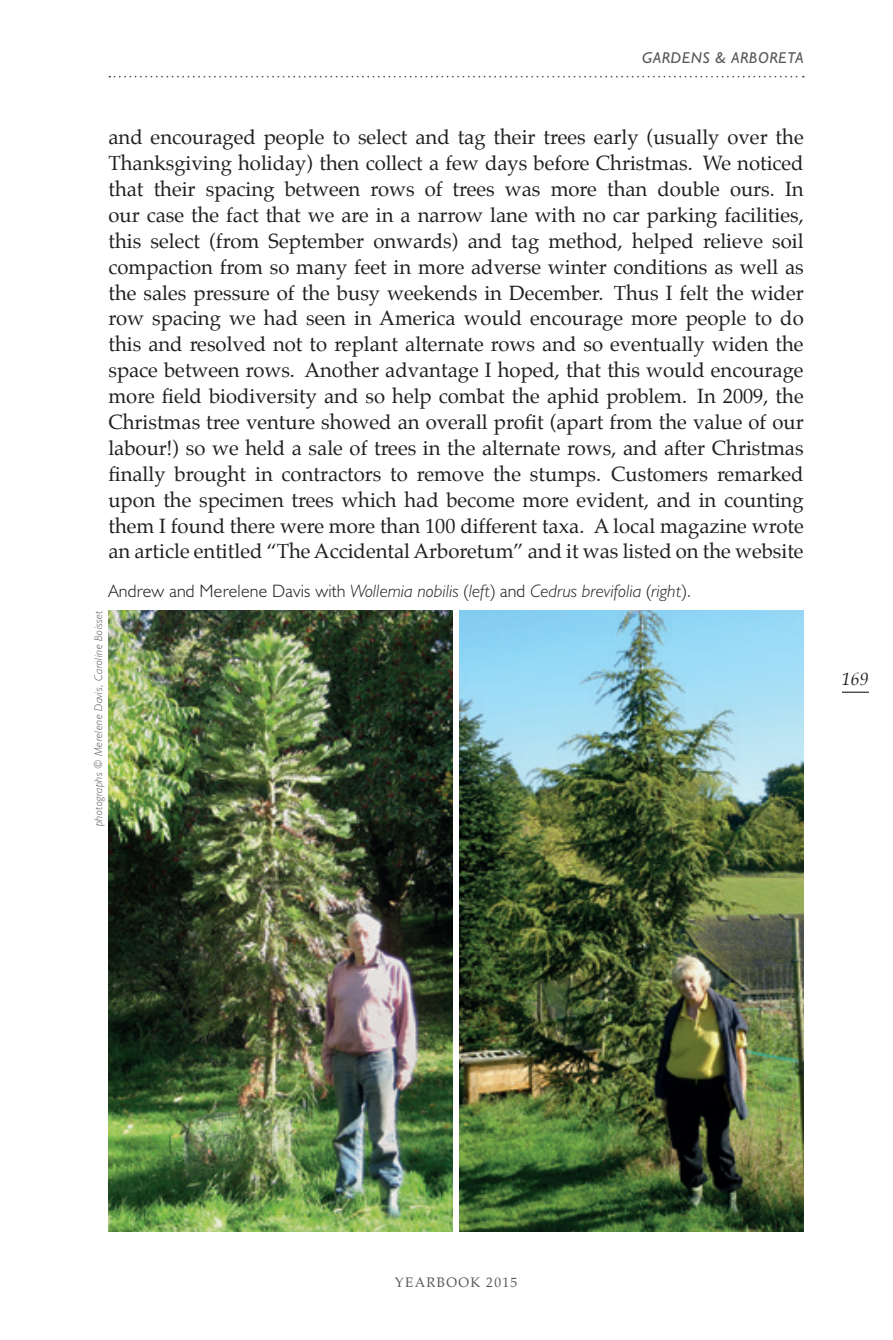
<style>
.page{position:relative;width:893px;height:1340px;background:#fff}
.page>*{position:absolute;margin:0;border:0;box-sizing:border-box;transform-origin:0 0}
.t1{font:20.25px/25.9px "Palatino";color:#231f20;text-align:justify}
.Caption__style_ref{font:italic 300 18px "Humanist 521 BT";letter-spacing:.01em;color:#231f20}
.t2{font:italic 18px "Palatino";color:#231f20}
.t3{font:italic 15.75px "Humanist 521 BT";letter-spacing:.05em;color:#57585a}
.t4{font:13.5px "Palatino";letter-spacing:.1em;color:#57585a}
.t5{font:italic 300 11.25px "Humanist 521 BT";letter-spacing:.03em;color:#57585a}
.s1{font-style:normal}
</style>
<div class="page">
<svg style="left:842px;top:691px;width:27px;height:1px"></svg>
<svg style="left:109px;top:76px;width:695px;height:2px"></svg>
<img style="left:459px;top:610px;width:345px;height:621px">
<img style="left:108px;top:610px;width:345px;height:621px">
<p class="t3" style="left:642px;top:48px;width:163px">GARDENS &amp; ARBORETA</p>
<p class="t1" style="left:108px;top:124px;width:697px">and encouraged people to select and tag their trees early (usually over the Thanksgiving holiday) then collect a few days before Christmas. We noticed that their spacing between rows of trees was more than double ours. In our case the fact that we are in a narrow lane with no car parking facilities, this select (from September onwards) and tag method, helped relieve soil compaction from so many feet in more adverse winter conditions as well as the sales pressure of the busy weekends in December. Thus I felt the wider row spacing we had seen in America would encourage more people to do this and resolved not to replant alternate rows and so eventually widen the space between rows. Another advantage I hoped, that this would encourage more field biodiversity and so help combat the aphid problem. In 2009, the Christmas tree venture showed an overall profit (apart from the value of our labour!) so we held a sale of trees in the alternate rows, and after Christmas finally brought in contractors to remove the stumps. Customers remarked upon the specimen trees which had become more evident, and in counting them I found there were more than 100 different taxa. A local magazine wrote an article entitled “The Accidental Arboretum” and it was listed on the website</p>
<p class="Caption__style_ref" style="left:108px;top:580px;width:584px"><span class="s1">Andrew and Merelene Davis with</span> Wollemia nobilis <span class="s1">(</span>left<span class="s1">) and</span> Cedrus brevifolia <span class="s1">(</span>right<span class="s1">).</span></p>
<p class="t5" style="left:91px;top:826px;width:217px;rotate:-90deg">photographs © Merelene Davis, Caroline Boisset</p>
<p class="t2" style="left:842px;top:665px;width:28px">169</p>
<p class="t4" style="left:395px;top:1271px;width:124px">YEARBOOK 2015</p>
</div>
